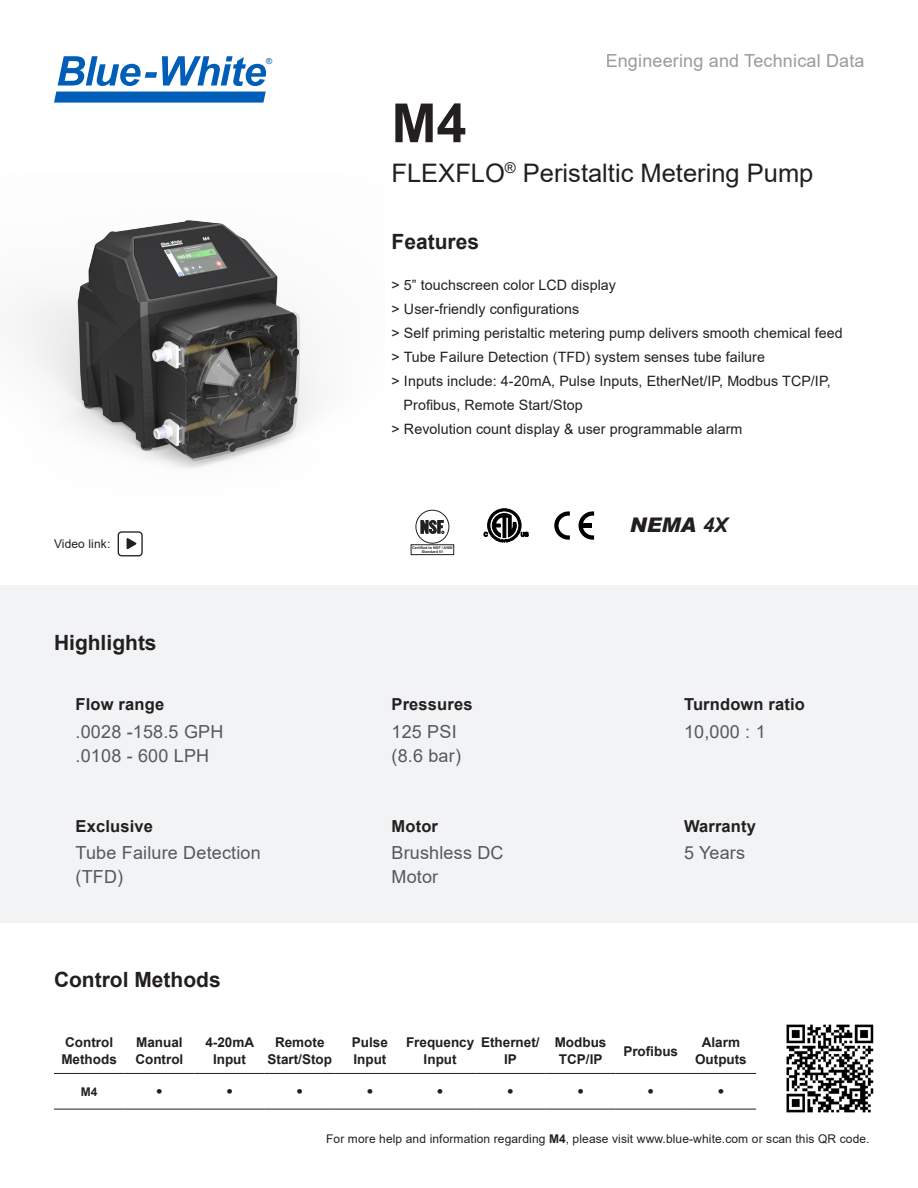
<style>
.page{position:relative;width:918px;height:1188px;background:#fff}
.page>*{position:absolute;margin:0;border:0;box-sizing:border-box;transform-origin:0 0}
.t1{font:700 54px "Arial";color:#231f20}
.t2{font:25.5px "Arial";color:#231f20}
.t3{font:700 21px "Arial";color:#231f20}
.t4{font:italic 900 20.25px "Arial";color:#231f20}
.t5{font:18px/24px "Arial";letter-spacing:.01em;color:#57585a}
.t6{font:700 16.5px "Arial";letter-spacing:.01em;color:#231f20}
.t7{font:14.25px "Arial";letter-spacing:.005em;color:#231f20}
.t8{font:700 13.5px/16.2px "Arial";color:#231f20;text-align:center}
.t9{font:12px "Arial";letter-spacing:.01em;color:#231f20}
.t10{font:700 12px "Arial";color:#231f20}
.t11{font:8.25px "Arial";color:#005eb8}
.t12{font:700 3.75px/4.2px "Arial";color:#231f20;text-align:center}
.s1{font-weight:700}
</style>
<div class="page">
<img style="left:19px;top:220px;width:299px;height:249px">
<div style="left:0;top:585px;width:918px;height:338px;background:#f2f3f4"></div>
<svg style="left:58px;top:56px;width:208px;height:30px"></svg>
<svg style="left:54px;top:92px;width:212px;height:11px;background:#0c65bb"></svg>
<img style="left:786px;top:1024px;width:88px;height:89px">
<svg style="left:126px;top:538px;width:11px;height:12px"></svg>
<div style="left:118px;top:531px;width:25px;height:25px;border:1px solid #231f20;border-radius:3px"></div>
<hr style="left:54px;top:1073px;width:70px;height:1px;background:#231f20">
<hr style="left:124px;top:1073px;width:70px;height:1px;background:#231f20">
<hr style="left:194px;top:1073px;width:71px;height:1px;background:#231f20">
<hr style="left:265px;top:1073px;width:70px;height:1px;background:#231f20">
<hr style="left:335px;top:1073px;width:70px;height:1px;background:#231f20">
<hr style="left:405px;top:1073px;width:70px;height:1px;background:#231f20">
<hr style="left:475px;top:1073px;width:70px;height:1px;background:#231f20">
<hr style="left:545px;top:1073px;width:71px;height:1px;background:#231f20">
<hr style="left:616px;top:1073px;width:70px;height:1px;background:#231f20">
<hr style="left:686px;top:1073px;width:70px;height:1px;background:#231f20">
<hr style="left:54px;top:1109px;width:70px;height:1px;background:#231f20">
<hr style="left:124px;top:1109px;width:70px;height:1px;background:#231f20">
<hr style="left:194px;top:1109px;width:71px;height:1px;background:#231f20">
<hr style="left:265px;top:1109px;width:70px;height:1px;background:#231f20">
<hr style="left:335px;top:1109px;width:70px;height:1px;background:#231f20">
<hr style="left:405px;top:1109px;width:70px;height:1px;background:#231f20">
<hr style="left:475px;top:1109px;width:70px;height:1px;background:#231f20">
<hr style="left:545px;top:1109px;width:71px;height:1px;background:#231f20">
<hr style="left:616px;top:1109px;width:70px;height:1px;background:#231f20">
<hr style="left:686px;top:1109px;width:70px;height:1px;background:#231f20">
<div style="left:415px;top:510px;width:34px;height:34px;border:1px solid #231f20;border-radius:50%"></div>
<svg style="left:420px;top:520px;width:24px;height:14px"></svg>
<div style="left:411px;top:544px;width:43px;height:11px;border:1px solid #231f20"></div>
<svg style="left:554px;top:511px;width:16px;height:29px"></svg>
<svg style="left:579px;top:511px;width:15px;height:29px"></svg>
<svg style="left:484px;top:509px;width:44px;height:34px"></svg>
<p class="t11" style="left:266px;top:56px;width:8px">®</p>
<p class="t9" style="left:54px;top:535px;width:58px">Video link:</p>
<p class="t3" style="left:54px;top:628px;width:104px">Highlights</p>
<p class="t1" style="left:392px;top:85px;width:77px">M4</p>
<p class="t5" style="left:606px;top:49px;width:261px">Engineering and Technical Data</p>
<p class="t2" style="left:392px;top:155px;width:423px">FLEXFLO<sup>®</sup> Peristaltic Metering Pump</p>
<p class="t3" style="left:392px;top:227px;width:89px">Features</p>
<p class="t7" style="left:392px;top:275px;width:226px">&gt; 5” touchscreen color LCD display</p>
<p class="t7" style="left:392px;top:299px;width:189px">&gt; User-friendly configurations</p>
<p class="t7" style="left:392px;top:323px;width:453px">&gt; Self priming peristaltic metering pump delivers smooth chemical feed</p>
<p class="t7" style="left:392px;top:347px;width:375px">&gt; Tube Failure Detection (TFD) system senses tube failure</p>
<p class="t7" style="left:392px;top:371px;width:441px">&gt; Inputs include: 4-20mA, Pulse Inputs, EtherNet/IP, Modbus TCP/IP,</p>
<p class="t7" style="left:404px;top:395px;width:181px">Profibus, Remote Start/Stop</p>
<p class="t7" style="left:392px;top:419px;width:352px">&gt; Revolution count display &amp; user programmable alarm</p>
<p class="t12" style="left:412px;top:546px;width:42px">Certified to NSF / ANSI<br>Standard 61</p>
<p class="t4" style="left:630px;top:512px;width:99px">NEMA <span class="s1">4X</span></p>
<p class="t6" style="left:76px;top:693px;width:90px">Flow range</p>
<p class="t6" style="left:392px;top:693px;width:83px">Pressures</p>
<p class="t6" style="left:684px;top:693px;width:123px">Turndown ratio</p>
<p class="t5" style="left:76px;top:720px;width:149px">.0028 -158.5 GPH</p>
<p class="t5" style="left:76px;top:744px;width:135px">.0108 - 600 LPH</p>
<p class="t5" style="left:392px;top:720px;width:67px">125 PSI</p>
<p class="t5" style="left:392px;top:744px;width:71px">(8.6 bar)</p>
<p class="t6" style="left:76px;top:814px;width:79px">Exclusive</p>
<p class="t6" style="left:392px;top:814px;width:48px">Motor</p>
<p class="t5" style="left:392px;top:840px;width:113px">Brushless DC<br>Motor</p>
<p class="t5" style="left:76px;top:840px;width:187px">Tube Failure Detection (TFD)</p>
<p class="t3" style="left:54px;top:965px;width:168px">Control Methods</p>
<p class="t5" style="left:684px;top:720px;width:83px">10,000 : 1</p>
<p class="t6" style="left:684px;top:814px;width:74px">Warranty</p>
<p class="t5" style="left:684px;top:840px;width:63px">5 Years</p>
<p class="t8" style="left:61px;top:1035px;width:57px;text-align:left">Control<br>Methods</p>
<p class="t8" style="left:135px;top:1035px;width:49px;text-align:left">Manual<br>Control</p>
<p class="t8" style="left:205px;top:1035px;width:50px">4-20mA<br>Input</p>
<p class="t8" style="left:268px;top:1035px;width:66px">Remote<br>Start/Stop</p>
<p class="t8" style="left:352px;top:1035px;width:38px">Pulse</p>
<p class="t8" style="left:353px;top:1051px;width:34px">Input</p>
<p class="t8" style="left:406px;top:1035px;width:70px">Frequency<br>Input</p>
<p class="t8" style="left:481px;top:1035px;width:60px">Ethernet/<br>IP</p>
<p class="t8" style="left:555px;top:1035px;width:53px">Modbus<br>TCP/IP</p>
<p class="t8" style="left:623px;top:1043px;width:56px">Profibus</p>
<p class="t8" style="left:702px;top:1035px;width:40px">Alarm</p>
<p class="t8" style="left:695px;top:1051px;width:53px">Outputs</p>
<p class="t10" style="left:81px;top:1083px;width:18px">M4</p>
<p class="t6" style="left:156px;top:1080px;width:7px">•</p>
<p class="t6" style="left:227px;top:1080px;width:7px">•</p>
<p class="t6" style="left:297px;top:1080px;width:7px">•</p>
<p class="t6" style="left:367px;top:1080px;width:7px">•</p>
<p class="t6" style="left:437px;top:1080px;width:7px">•</p>
<p class="t6" style="left:507px;top:1080px;width:7px">•</p>
<p class="t6" style="left:578px;top:1080px;width:7px">•</p>
<p class="t6" style="left:648px;top:1080px;width:7px">•</p>
<p class="t6" style="left:718px;top:1080px;width:7px">•</p>
<p class="t9" style="left:326px;top:1130px;width:545px">For more help and information regarding <span class="s1">M4</span>, please visit www.blue-white.com or scan this QR code.</p>
</div>
